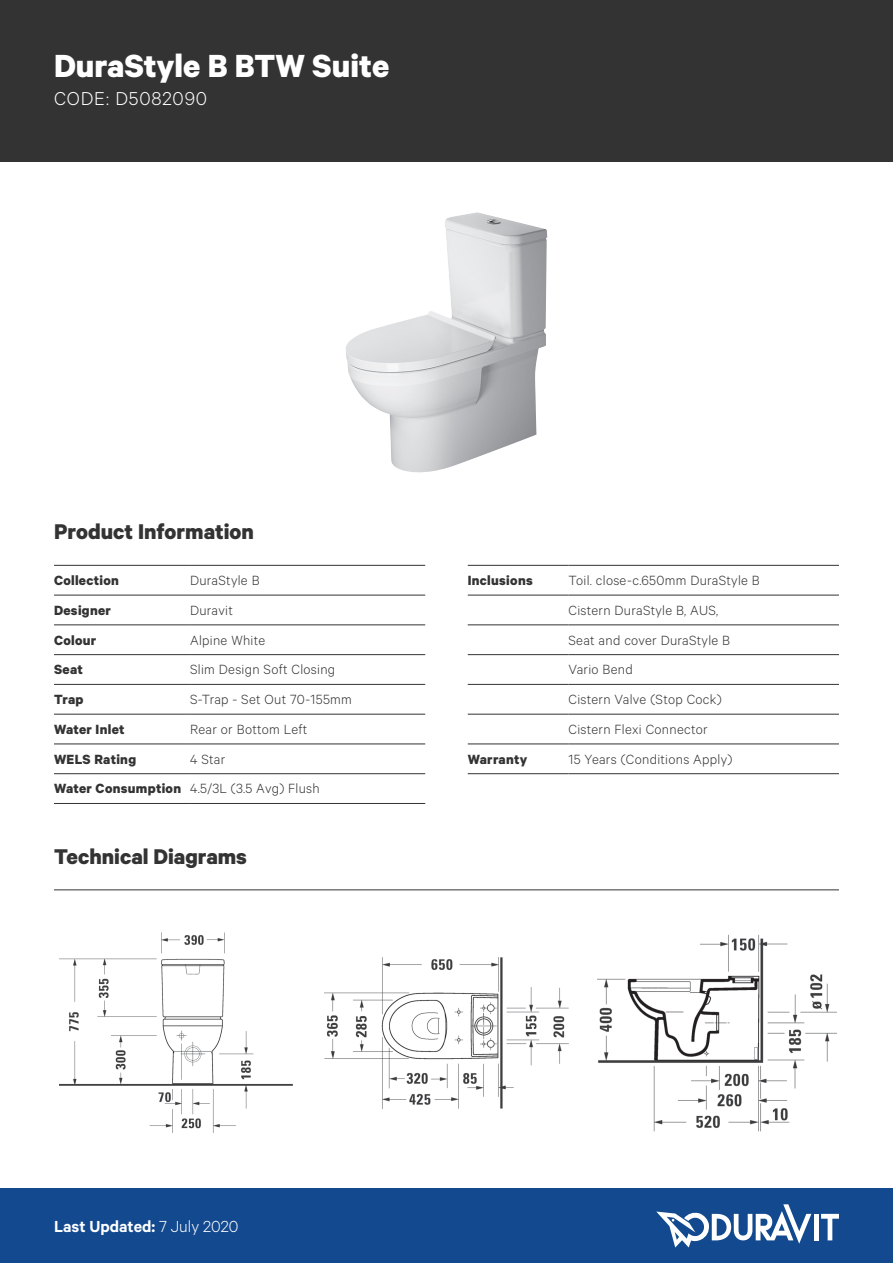
<style>
.page{position:relative;width:893px;height:1263px;background:#fff}
.page>*{position:absolute;margin:0;border:0;box-sizing:border-box;transform-origin:0 0}
.t1{font:700 36px "Calibre";color:#fff}
.t2{font:700 24px "Calibre";color:#323332}
.t3{font:300 21px "Calibre";letter-spacing:.04em;color:#fff}
.t4{font:600 18px "Calibre";color:#fff}
.t5{font:300 15px/29.7px "Calibre";letter-spacing:.02em;color:#323332}
.t6{font:700 15px "Calibre";letter-spacing:.02em;color:#323332}
.s1{font-weight:700}
.s2{font-weight:300}
</style>
<div class="page">
<div style="left:0;top:0;width:893px;height:161px;background:#323332"></div>
<div style="left:0;top:1189px;width:893px;height:74px;background:#12498f"></div>
<hr style="left:814px;top:1214px;width:4px;height:26px;background:#fff">
<svg style="left:821px;top:1214px;width:18px;height:26px"></svg>
<svg style="left:656px;top:1204px;width:155px;height:43px"></svg>
<hr style="left:54px;top:890px;width:785px;height:1px;background:#323332">
<img style="left:597px;top:934px;width:240px;height:197px">
<img style="left:325px;top:957px;width:243px;height:151px">
<img style="left:59px;top:932px;width:234px;height:201px">
<hr style="left:468px;top:565px;width:100px;height:1px;background:#323332">
<hr style="left:468px;top:595px;width:100px;height:1px;background:#323332">
<hr style="left:468px;top:625px;width:100px;height:1px;background:#323332">
<hr style="left:468px;top:654px;width:100px;height:1px;background:#323332">
<hr style="left:468px;top:684px;width:100px;height:1px;background:#323332">
<hr style="left:468px;top:714px;width:100px;height:1px;background:#323332">
<hr style="left:468px;top:744px;width:100px;height:1px;background:#323332">
<hr style="left:468px;top:773px;width:100px;height:1px;background:#323332">
<hr style="left:568px;top:565px;width:271px;height:1px;background:#323332">
<hr style="left:568px;top:595px;width:271px;height:1px;background:#323332">
<hr style="left:568px;top:625px;width:271px;height:1px;background:#323332">
<hr style="left:568px;top:654px;width:271px;height:1px;background:#323332">
<hr style="left:568px;top:684px;width:271px;height:1px;background:#323332">
<hr style="left:568px;top:714px;width:271px;height:1px;background:#323332">
<hr style="left:568px;top:744px;width:271px;height:1px;background:#323332">
<hr style="left:568px;top:773px;width:271px;height:1px;background:#323332">
<hr style="left:54px;top:565px;width:136px;height:1px;background:#323332">
<hr style="left:54px;top:595px;width:136px;height:1px;background:#323332">
<hr style="left:54px;top:625px;width:136px;height:1px;background:#323332">
<hr style="left:54px;top:654px;width:136px;height:1px;background:#323332">
<hr style="left:54px;top:684px;width:136px;height:1px;background:#323332">
<hr style="left:54px;top:714px;width:136px;height:1px;background:#323332">
<hr style="left:54px;top:744px;width:136px;height:1px;background:#323332">
<hr style="left:54px;top:773px;width:136px;height:1px;background:#323332">
<hr style="left:54px;top:803px;width:136px;height:1px;background:#323332">
<hr style="left:190px;top:565px;width:235px;height:1px;background:#323332">
<hr style="left:190px;top:595px;width:235px;height:1px;background:#323332">
<hr style="left:190px;top:625px;width:235px;height:1px;background:#323332">
<hr style="left:190px;top:654px;width:235px;height:1px;background:#323332">
<hr style="left:190px;top:684px;width:235px;height:1px;background:#323332">
<hr style="left:190px;top:714px;width:235px;height:1px;background:#323332">
<hr style="left:190px;top:744px;width:235px;height:1px;background:#323332">
<hr style="left:190px;top:773px;width:235px;height:1px;background:#323332">
<hr style="left:190px;top:803px;width:235px;height:1px;background:#323332">
<img style="left:346px;top:212px;width:201px;height:260px">
<h1 class="t1" style="left:54px;top:44px;width:337px">DuraStyle B BTW Suite</h1>
<h3 class="t3" style="left:54px;top:86px;width:155px">CODE: D5082090</h3>
<h2 class="t2" style="left:54px;top:517px;width:201px">Product Information</h2>
<p class="t6" style="left:54px;top:571px;width:67px">Collection</p>
<p class="t5" style="left:190px;top:565px;width:71px">DuraStyle B</p>
<p class="t6" style="left:54px;top:601px;width:59px">Designer</p>
<p class="t5" style="left:190px;top:595px;width:44px">Duravit</p>
<p class="t6" style="left:54px;top:631px;width:44px">Colour</p>
<p class="t5" style="left:190px;top:624px;width:77px">Alpine White</p>
<p class="t6" style="left:54px;top:660px;width:30px">Seat</p>
<p class="t5" style="left:190px;top:654px;width:147px">Slim Design Soft Closing</p>
<p class="t6" style="left:54px;top:690px;width:31px">Trap</p>
<p class="t5" style="left:190px;top:684px;width:163px">S-Trap - Set Out 70-155mm</p>
<p class="t6" style="left:54px;top:720px;width:72px">Water Inlet</p>
<p class="t5" style="left:190px;top:714px;width:119px">Rear or Bottom Left</p>
<p class="t6" style="left:54px;top:750px;width:84px">WELS Rating</p>
<p class="t5" style="left:54px;top:743px;width:267px;text-indent:136px">4 Star<br><span class="s1">Water Consumption</span> 4.5/3L (3.5 Avg) Flush</p>
<h2 class="t2" style="left:54px;top:842px;width:195px">Technical Diagrams</h2>
<p class="t6" style="left:468px;top:571px;width:67px">Inclusions</p>
<p class="t5" style="left:568px;top:565px;width:193px">Toil. close-c.650mm DuraStyle B<br>Cistern DuraStyle B, AUS,<br>Seat and cover DuraStyle B<br>Vario Bend<br>Cistern Valve (Stop Cock)<br>Cistern Flexi Connector</p>
<p class="t6" style="left:468px;top:750px;width:61px">Warranty</p>
<p class="t5" style="left:568px;top:743px;width:165px">15 Years (Conditions Apply)</p>
<p class="t4" style="left:54px;top:1215px;width:186px">Last Updated: <span class="s2">7 July 2020</span></p>
</div>
